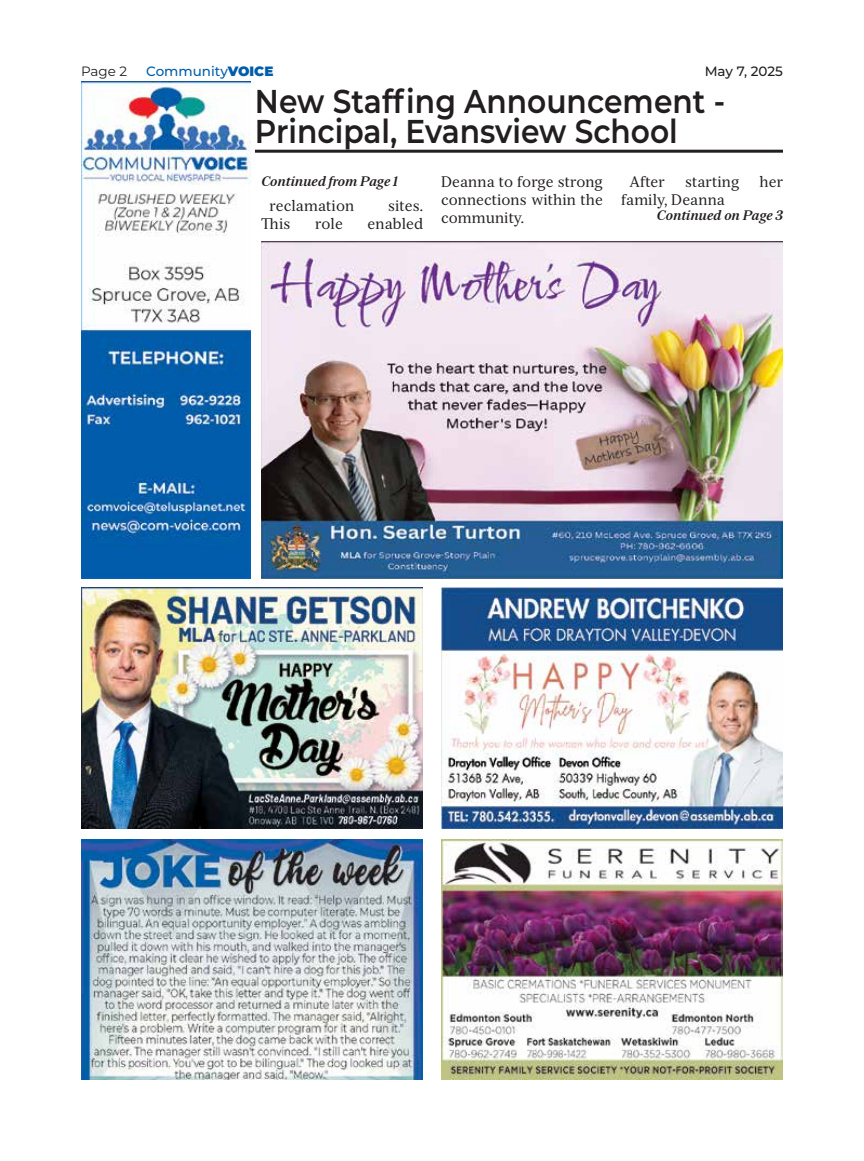
<style>
.page{position:relative;width:864px;height:1161px;background:#fff}
.page>*{position:absolute;margin:0;border:0;box-sizing:border-box;transform-origin:0 0}
.t1{font:600 33px/30px "Montserrat";color:#221e1f;scale:.9 1}
.t2{font:15px/18px "Serif 12 Beta";color:#221e1f;text-align:justify}
.t3{font:italic 700 13.5px "Serif 12 Beta";color:#221e1f}
.t4{font:500 13.5px "Montserrat";color:#005daa}
.t5{font:500 13.5px "Montserrat";letter-spacing:-.005em;color:#221e1f}
.t6{font:13.5px "Montserrat";color:#221e1f}
.s1{font-weight:900}
</style>
<div class="page">
<hr style="left:255px;top:150px;width:528px;height:3px;background:#221e1f">
<img style="left:81px;top:81px;width:169px;height:498px">
<img style="left:441px;top:839px;width:342px;height:241px">
<img style="left:81px;top:839px;width:342px;height:241px">
<img style="left:441px;top:588px;width:342px;height:241px">
<img style="left:81px;top:588px;width:342px;height:241px">
<img style="left:261px;top:241px;width:522px;height:338px">
<p class="t6" style="left:81px;top:62px;width:48px">Page 2</p>
<p class="t4" style="left:146px;top:62px;width:129px">Community<span class="s1">VOICE</span></p>
<h1 class="t1" style="left:255px;top:85px;width:524px">New Staffing Announcement -<br>Principal, Evansview School</h1>
<p class="t3" style="left:261px;top:173px;width:138px">Continued from Page 1</p>
<p class="t2" style="left:270px;top:197px;width:86px">reclamation</p>
<p class="t2" style="left:388px;top:197px;width:36px">sites.</p>
<p class="t2" style="left:261px;top:215px;width:31px">This</p>
<p class="t2" style="left:315px;top:215px;width:29px">role</p>
<p class="t2" style="left:368px;top:215px;width:57px">enabled</p>
<p class="t5" style="left:705px;top:62px;width:80px">May 7, 2025</p>
<p class="t2" style="left:441px;top:173px;width:163px">Deanna to forge strong connections within the community.</p>
<p class="t2" style="left:630px;top:173px;width:37px">After</p>
<p class="t2" style="left:685px;top:173px;width:56px">starting</p>
<p class="t2" style="left:760px;top:173px;width:25px">her</p>
<p class="t2" style="left:621px;top:191px;width:106px">family, Deanna</p>
<p class="t3" style="left:657px;top:208px;width:128px">Continued on Page 3</p>
</div>
